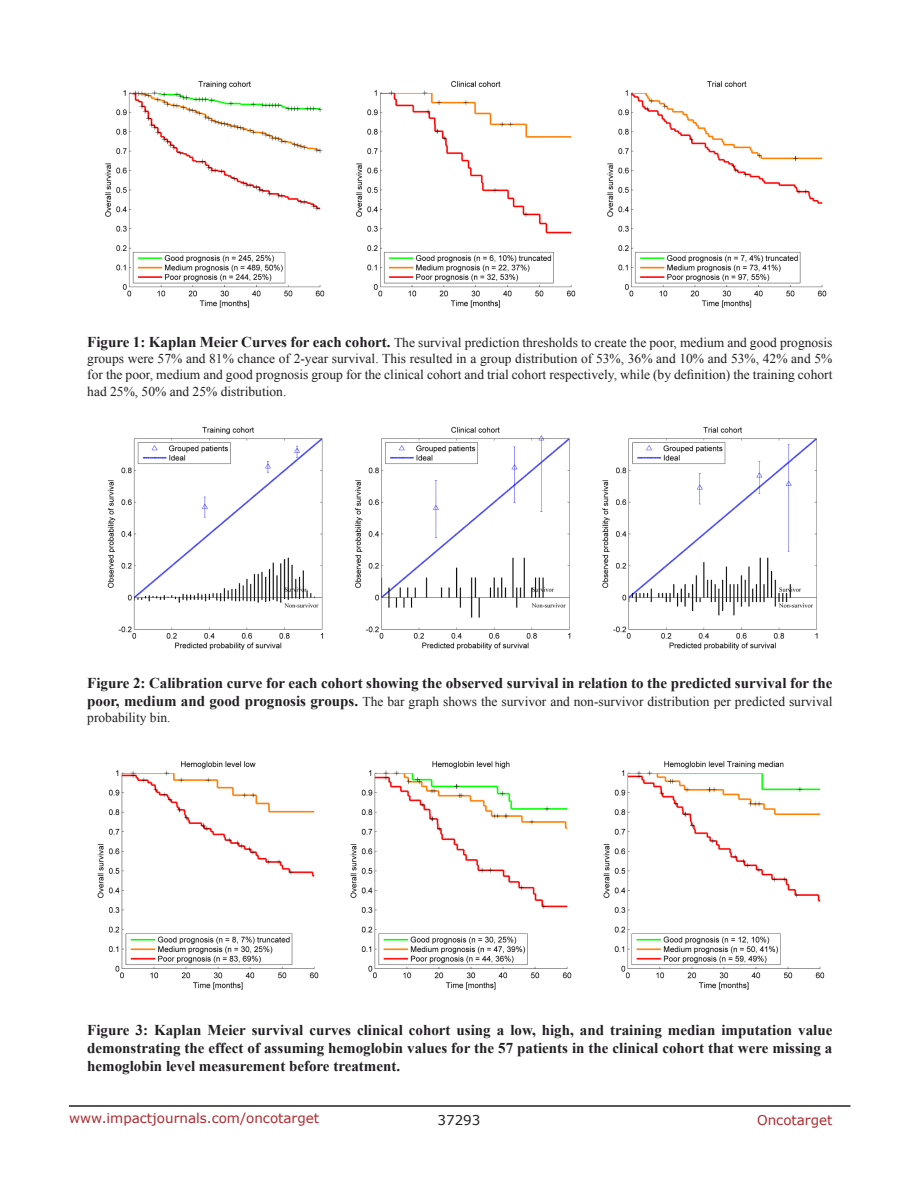
<style>
.page{position:relative;width:918px;height:1188px;background:#fff}
.page>*{position:absolute;margin:0;border:0;box-sizing:border-box;transform-origin:0 0}
.t1{font:700 15px/18px "Times New Roman";color:#221f22;text-align:justify}
.t2{font:13.5px/16.2px "Times New Roman";color:#221f22;text-align:justify}
.t3{font:13.5px "Verdana";color:#ac2b31}
.t4{font:13.5px "Verdana";color:#221f22}
.s1{font-weight:700;font-size:15px}
</style>
<div class="page">
<hr style="left:69px;top:1105px;width:781px;height:2px;background:#231f20">
<img style="left:105px;top:80px;width:722px;height:228px">
<img style="left:107px;top:426px;width:711px;height:224px">
<img style="left:97px;top:761px;width:728px;height:229px">
<p class="t2" style="left:87px;top:334px;width:747px"><span class="s1">Figure 1: Kaplan Meier Curves for each cohort.</span> The survival prediction thresholds to create the poor, medium and good prognosis groups were 57% and 81% chance of 2-year survival. This resulted in a group distribution of 53%, 36% and 10% and 53%, 42% and 5% for the poor, medium and good prognosis group for the clinical cohort and trial cohort respectively, while (by definition) the training cohort had 25%, 50% and 25% distribution.</p>
<p class="t1" style="left:87px;top:674px;width:747px">Figure 2: Calibration curve for each cohort showing the observed survival in relation to the predicted survival for the</p>
<p class="t2" style="left:87px;top:693px;width:747px"><span class="s1">poor, medium and good prognosis groups.</span> The bar graph shows the survivor and non-survivor distribution per predicted survival probability bin.</p>
<p class="t1" style="left:87px;top:1020px;width:747px">Figure 3: Kaplan Meier survival curves clinical cohort using a low, high, and training median imputation value demonstrating the effect of assuming hemoglobin values for the 57 patients in the clinical cohort that were missing a hemoglobin level measurement before treatment.</p>
<p class="t3" style="left:69px;top:1109px;width:252px">www.impactjournals.com/oncotarget</p>
<p class="t4" style="left:438px;top:1111px;width:44px">37293</p>
<p class="t3" style="left:757px;top:1111px;width:77px">Oncotarget</p>
</div>
